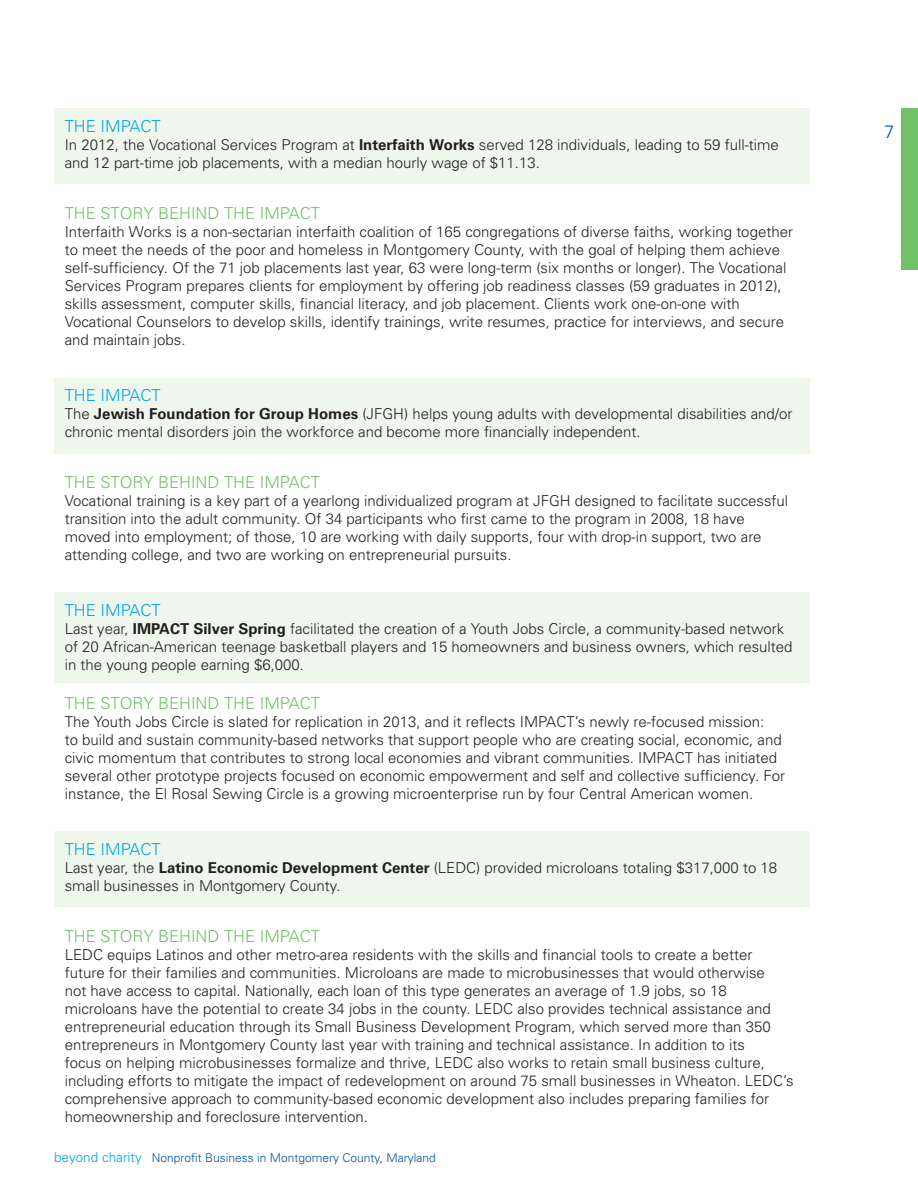
<style>
.page{position:relative;width:918px;height:1188px;background:#fff}
.page>*{position:absolute;margin:0;border:0;box-sizing:border-box;transform-origin:0 0}
.t1{font:300 18px "Univers";color:#01539e}
.t2{font:300 16.5px "Univers";color:#71c167}
.t3{font:300 16.5px "Univers";color:#00a5e3}
.t4{font:300 15px/18px "Univers";color:#231f20}
.t5{font:300 12px "Univers";color:#01539e}
.s1{font-weight:700}
.s2{font-size:13.5px;color:#00a5e3}
</style>
<div class="page">
<div style="left:901px;top:108px;width:17px;height:162px;background:#71c167"></div>
<div style="left:54px;top:378px;width:756px;height:76px;background:#eff7ed"></div>
<div style="left:54px;top:108px;width:756px;height:76px;background:#eff7ed"></div>
<div style="left:54px;top:592px;width:756px;height:91px;background:#eff7ed"></div>
<div style="left:54px;top:832px;width:756px;height:75px;background:#eff7ed"></div>
<p class="t3" style="left:65px;top:116px;width:97px">THE IMPACT</p>
<p class="t4" style="left:65px;top:135px;width:716px">In 2012, the Vocational Services Program at <span class="s1">Interfaith Works</span> served 128 individuals, leading to 59 full-time and 12 part-time job placements, with a median hourly wage of $11.13.</p>
<p class="t2" style="left:65px;top:203px;width:257px">THE STORY BEHIND THE IMPACT</p>
<p class="t4" style="left:65px;top:223px;width:730px">Interfaith Works is a non-sectarian interfaith coalition of 165 congregations of diverse faiths, working together to meet the needs of the poor and homeless in Montgomery County, with the goal of helping them achieve self-sufficiency. Of the 71 job placements last year, 63 were long-term (six months or longer). The Vocational Services Program prepares clients for employment by offering job readiness classes (59 graduates in 2012), skills assessment, computer skills, financial literacy, and job placement. Clients work one-on-one with Vocational Counselors to develop skills, identify trainings, write resumes, practice for interviews, and secure and maintain jobs.</p>
<p class="t3" style="left:65px;top:385px;width:97px">THE IMPACT</p>
<p class="t4" style="left:65px;top:404px;width:729px">The <span class="s1">Jewish Foundation for Group Homes</span> (JFGH) helps young adults with developmental disabilities and/or chronic mental disorders join the workforce and become more financially independent.</p>
<p class="t2" style="left:65px;top:472px;width:257px">THE STORY BEHIND THE IMPACT</p>
<p class="t4" style="left:65px;top:492px;width:725px">Vocational training is a key part of a yearlong individualized program at JFGH designed to facilitate successful transition into the adult community. Of 34 participants who first came to the program in 2008, 18 have moved into employment; of those, 10 are working with daily supports, four with drop-in support, two are attending college, and two are working on entrepreneurial pursuits.</p>
<p class="t3" style="left:65px;top:600px;width:97px">THE IMPACT</p>
<p class="t4" style="left:65px;top:619px;width:729px">Last year, <span class="s1">IMPACT Silver Spring</span> facilitated the creation of a Youth Jobs Circle, a community-based network of 20 African-American teenage basketball players and 15 homeowners and business owners, which resulted in the young people earning $6,000.</p>
<p class="t2" style="left:65px;top:694px;width:257px">THE STORY BEHIND THE IMPACT</p>
<p class="t4" style="left:65px;top:713px;width:722px">The Youth Jobs Circle is slated for replication in 2013, and it reflects IMPACT’s newly re-focused mission:<br>to build and sustain community-based networks that support people who are creating social, economic, and civic momentum that contributes to strong local economies and vibrant communities. IMPACT has initiated several other prototype projects focused on economic empowerment and self and collective sufficiency. For instance, the El Rosal Sewing Circle is a growing microenterprise run by four Central American women.</p>
<p class="t3" style="left:65px;top:839px;width:97px">THE IMPACT</p>
<p class="t4" style="left:65px;top:859px;width:714px">Last year, the <span class="s1">Latino Economic Development Center</span> (LEDC) provided microloans totaling $317,000 to 18 small businesses in Montgomery County.</p>
<p class="t2" style="left:65px;top:927px;width:257px">THE STORY BEHIND THE IMPACT</p>
<p class="t4" style="left:65px;top:946px;width:731px">LEDC equips Latinos and other metro-area residents with the skills and financial tools to create a better future for their families and communities. Microloans are made to microbusinesses that would otherwise<br>not have access to capital. Nationally, each loan of this type generates an average of 1.9 jobs, so 18 microloans have the potential to create 34 jobs in the county. LEDC also provides technical assistance and entrepreneurial education through its Small Business Development Program, which served more than 350 entrepreneurs in Montgomery County last year with training and technical assistance. In addition to its<br>focus on helping microbusinesses formalize and thrive, LEDC also works to retain small business culture, including efforts to mitigate the impact of redevelopment on around 75 small businesses in Wheaton. LEDC’s comprehensive approach to community-based economic development also includes preparing families for homeownership and foreclosure intervention.</p>
<p class="t5" style="left:54px;top:1151px;width:383px"><span class="s2">beyond charity</span> Nonprofit Business in Montgomery County, Maryland</p>
<p class="t1" style="left:884px;top:121px;width:12px">7</p>
</div>
